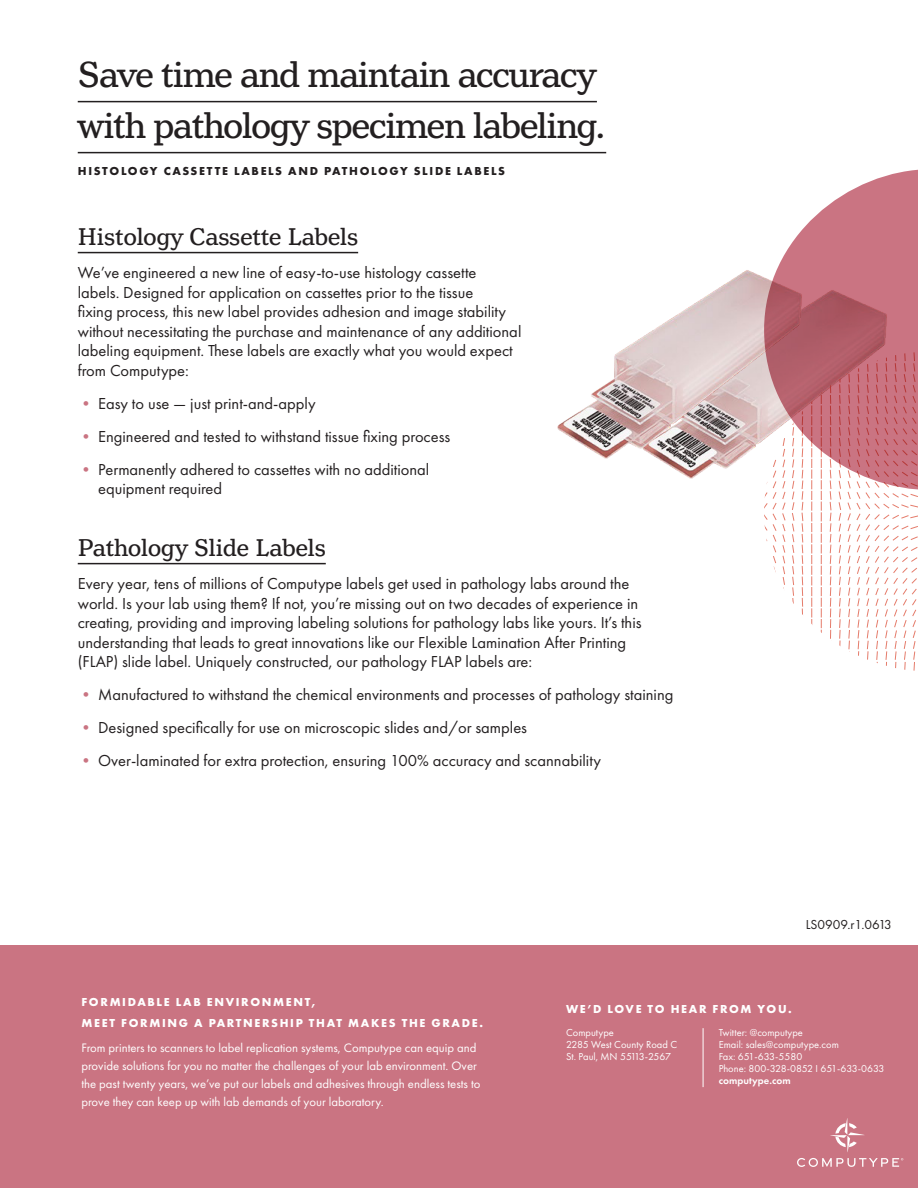
<style>
.page{position:relative;width:918px;height:1188px;background:#fff}
.page>*{position:absolute;margin:0;border:0;box-sizing:border-box;transform-origin:0 0}
.t1{font:38.25px "Henriette";letter-spacing:-.025em;color:#231f20}
.t2{font:25.5px "Henriette";color:#231f20}
.t3{font:16.5px/19.5px "Futura PT";color:#231f20}
.t4{font:13.5px "Futura PT";color:#231f20}
.t5{font:12.75px/18px "Futura PT";color:#fff}
.t6{font:700 12px/21px "Futura PT";letter-spacing:.14em;color:#fff}
.t7{font:700 12px "Futura PT";letter-spacing:.14em;color:#231f20}
.t8{font:10.5px/12px "Futura PT";color:#fff}
.s1{color:#ca7482}
.s2{font-weight:600}
</style>
<div class="page">
<div style="left:0;top:945px;width:918px;height:243px;background:#ca7482"></div>
<img style="left:557px;top:270px;width:207px;height:209px">
<svg style="left:811px;top:490px;width:2px;height:135px"></svg>
<svg style="left:802px;top:491px;width:1px;height:124px"></svg>
<svg style="left:792px;top:491px;width:2px;height:113px"></svg>
<svg style="left:764px;top:491px;width:22px;height:98px"></svg>
<svg style="left:821px;top:490px;width:1px;height:143px"></svg>
<svg style="left:830px;top:491px;width:1px;height:148px"></svg>
<svg style="left:839px;top:491px;width:2px;height:156px"></svg>
<svg style="left:848px;top:491px;width:70px;height:180px"></svg>
<svg style="left:764px;top:169px;width:154px;height:321px;fill:#ca7482"></svg>
<hr style="left:78px;top:101px;width:519px;height:1px;background:#231f20">
<hr style="left:78px;top:152px;width:528px;height:1px;background:#231f20">
<hr style="left:78px;top:252px;width:280px;height:1px;background:#231f20">
<hr style="left:78px;top:563px;width:248px;height:1px;background:#231f20">
<svg style="left:830px;top:1118px;width:35px;height:34px"></svg>
<svg style="left:797px;top:1158px;width:106px;height:9px"></svg>
<hr style="left:703px;top:1028px;width:1px;height:59px;background:#fff">
<p class="t1" style="left:78px;top:53px;width:520px">Save time and maintain accuracy</p>
<p class="t1" style="left:78px;top:104px;width:529px">with pathology specimen labeling.</p>
<p class="t7" style="left:78px;top:163px;width:429px">HISTOLOGY CASSETTE LABELS AND PATHOLOGY SLIDE LABELS</p>
<p class="t2" style="left:78px;top:222px;width:282px">Histology Cassette Labels</p>
<p class="t3" style="left:78px;top:263px;width:445px">We’ve engineered a new line of easy-to-use histology cassette labels. Designed for application on cassettes prior to the tissue<br>fixing process, this new label provides adhesion and image stability without necessitating the purchase and maintenance of any additional labeling equipment. These labels are exactly what you would expect from Computype:</p>
<p class="t3" style="left:78px;top:393px;width:239px"><span class="s1">•</span> Easy to use — just print-and-apply</p>
<p class="t3" style="left:78px;top:426px;width:374px"><span class="s1">•</span> Engineered and tested to withstand tissue fixing process</p>
<p class="t3" style="left:98px;top:459px;width:333px;text-indent:-20px"><span class="s1">•</span> Permanently adhered to cassettes with no additional equipment required</p>
<p class="t2" style="left:78px;top:533px;width:250px">Pathology Slide Labels</p>
<p class="t3" style="left:78px;top:574px;width:565px">Every year, tens of millions of Computype labels get used in pathology labs around the world. Is your lab using them? If not, you’re missing out on two decades of experience in creating, providing and improving labeling solutions for pathology labs like yours. It’s this understanding that leads to great innovations like our Flexible Lamination After Printing (FLAP) slide label. Uniquely constructed, our pathology FLAP labels are:</p>
<p class="t3" style="left:78px;top:685px;width:597px"><span class="s1">•</span> Manufactured to withstand the chemical environments and processes of pathology staining</p>
<p class="t3" style="left:78px;top:718px;width:451px"><span class="s1">•</span> Designed specifically for use on microscopic slides and/or samples</p>
<p class="t3" style="left:78px;top:751px;width:525px"><span class="s1">•</span> Over-laminated for extra protection, ensuring 100% accuracy and scannability</p>
<p class="t4" style="left:806px;top:916px;width:88px">LS0909.r1.0613</p>
<p class="t6" style="left:81px;top:992px;width:403px">FORMIDABLE LAB ENVIRONMENT,<br>MEET FORMING A PARTNERSHIP THAT MAKES THE GRADE.</p>
<p class="t5" style="left:81px;top:1039px;width:401px">From printers to scanners to label replication systems, Computype can equip and provide solutions for you no matter the challenges of your lab environment. Over the past twenty years, we’ve put our labels and adhesives through endless tests to prove they can keep up with lab demands of your laboratory.</p>
<p class="t6" style="left:566px;top:998px;width:227px">WE’D LOVE TO HEAR FROM YOU.</p>
<p class="t8" style="left:566px;top:1027px;width:113px">Computype<br>2285 West County Road C<br>St. Paul, MN 55113-2567</p>
<p class="t8" style="left:719px;top:1027px;width:167px">Twitter: @computype<br>Email: sales@computype.com<br>Fax: 651-633-5580<br>Phone: 800-328-0852 I 651-633-0633 <span class="s2">computype.com</span></p>
</div>
